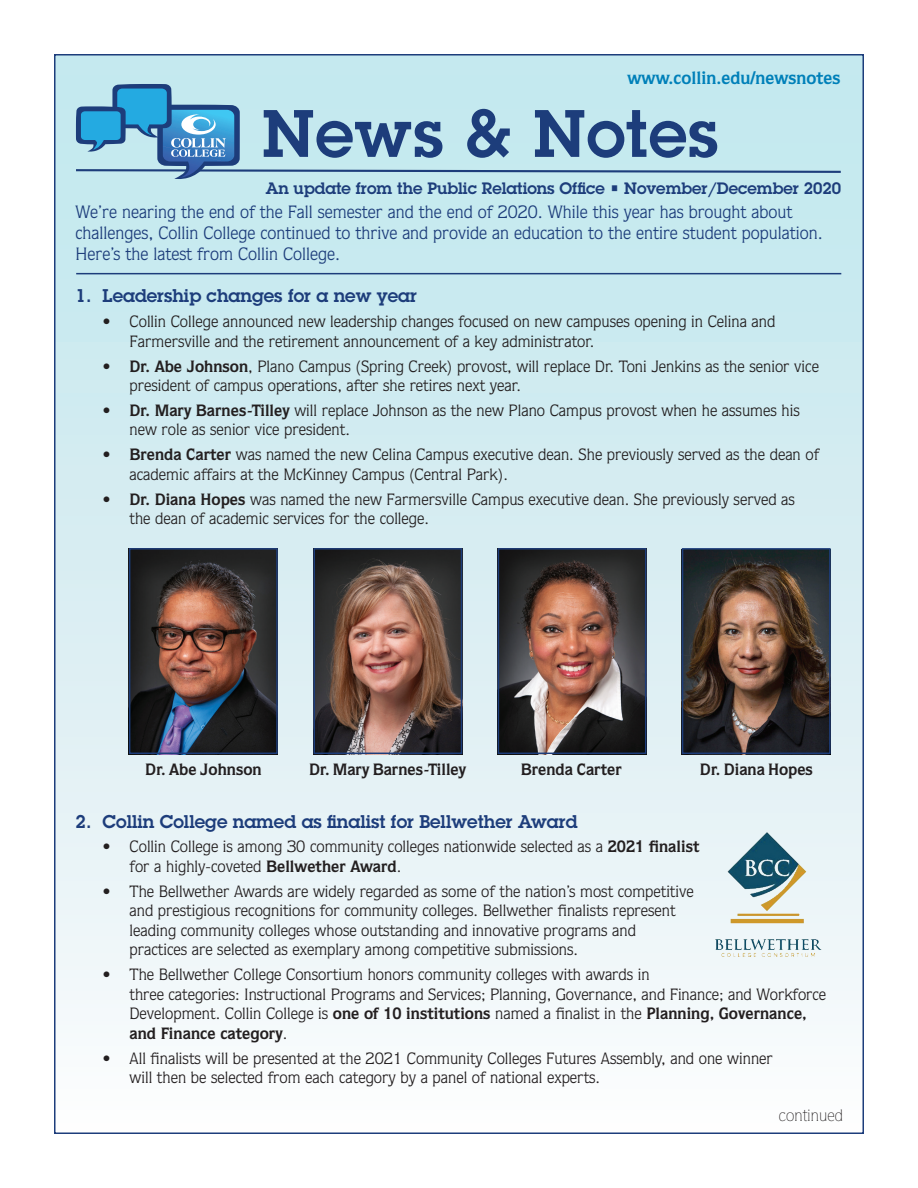
<style>
.page{position:relative;width:918px;height:1188px;background:#fff}
.page>*{position:absolute;margin:0;border:0;box-sizing:border-box;transform-origin:0 0}
.t1{font:18px/21px "Quorum";color:#1d3d7b}
.t2{font:600 18px "Lubalin Graph";color:#1d3d7b}
.t3{font:700 18px "Quorum";color:#0080b9}
.t4{font:16.5px/19.5px "Quorum";color:#231f20}
.t5{font:700 16.5px "Quorum";color:#231f20}
.t6{font:300 16.5px "Quorum";color:#231f20}
.t7{font:600 16.2px "Lubalin Graph";color:#1d3d7b}
.s1{font-weight:700}
</style>
<div class="page">
<div style="left:56px;top:55px;width:806px;height:1078px;background:linear-gradient(to bottom,#bde5ec,#f8f8fa)"></div>
<svg style="left:76px;top:84px;width:767px;height:95px;background:#9ac3d7"></svg>
<hr style="left:76px;top:273px;width:765px;height:1px;background:#1d3d7b">
<img style="left:131px;top:550px;width:145px;height:202px">
<div style="left:129px;top:548px;width:149px;height:206px;border:1px solid #1d3d7b"></div>
<img style="left:316px;top:550px;width:144px;height:202px">
<div style="left:314px;top:548px;width:148px;height:206px;border:1px solid #1d3d7b"></div>
<img style="left:500px;top:550px;width:144px;height:202px">
<div style="left:498px;top:548px;width:148px;height:206px;border:1px solid #1d3d7b"></div>
<img style="left:684px;top:550px;width:145px;height:202px">
<div style="left:682px;top:548px;width:149px;height:206px;border:1px solid #1d3d7b"></div>
<img style="left:715px;top:832px;width:107px;height:124px">
<p class="t3" style="left:628px;top:67px;width:214px">www.collin.edu/newsnotes</p>
<p class="t7" style="left:266px;top:177px;width:577px">An update from the Public Relations Office • November/December 2020</p>
<p class="t1" style="left:76px;top:201px;width:749px">We’re nearing the end of the Fall semester and the end of 2020. While this year has brought about challenges, Collin College continued to thrive and provide an education to the entire student population.<br>Here’s the latest from Collin College.</p>
<p class="t2" style="left:76px;top:284px;width:343px">1. Leadership changes for a new year</p>
<p class="t4" style="left:130px;top:312px;width:647px;text-indent:-27px">• Collin College announced new leadership changes focused on new campuses opening in Celina and<br>Farmersville and the retirement announcement of a key administrator.</p>
<p class="t4" style="left:130px;top:356px;width:691px;text-indent:-27px">• <span class="s1">Dr. Abe Johnson</span>, Plano Campus (Spring Creek) provost, will replace Dr. Toni Jenkins as the senior vice president of campus operations, after she retires next year.</p>
<p class="t4" style="left:130px;top:400px;width:672px;text-indent:-27px">• <span class="s1">Dr. Mary Barnes-Tilley</span> will replace Johnson as the new Plano Campus provost when he assumes his new role as senior vice president.</p>
<p class="t4" style="left:130px;top:445px;width:691px;text-indent:-27px">• <span class="s1">Brenda Carter</span> was named the new Celina Campus executive dean. She previously served as the dean of academic affairs at the McKinney Campus (Central Park).</p>
<p class="t4" style="left:130px;top:489px;width:667px;text-indent:-27px">• <span class="s1">Dr. Diana Hopes</span> was named the new Farmersville Campus executive dean. She previously served as the dean of academic services for the college.</p>
<p class="t5" style="left:145px;top:759px;width:118px">Dr. Abe Johnson</p>
<p class="t5" style="left:309px;top:759px;width:158px">Dr. Mary Barnes-Tilley</p>
<p class="t5" style="left:521px;top:759px;width:102px">Brenda Carter</p>
<p class="t5" style="left:700px;top:759px;width:114px">Dr. Diana Hopes</p>
<p class="t2" style="left:76px;top:809px;width:504px">2. Collin College named as finalist for Bellwether Award</p>
<p class="t4" style="left:130px;top:837px;width:571px;text-indent:-27px">• Collin College is among 30 community colleges nationwide selected as a <span class="s1">2021 finalist </span>for a highly-coveted <span class="s1">Bellwether Award</span>.</p>
<p class="t4" style="left:130px;top:881px;width:566px;text-indent:-27px">• The Bellwether Awards are widely regarded as some of the nation’s most competitive and prestigious recognitions for community colleges. Bellwether finalists represent leading community colleges whose outstanding and innovative programs and practices are selected as exemplary among competitive submissions.</p>
<p class="t4" style="left:130px;top:965px;width:698px;text-indent:-27px">• The Bellwether College Consortium honors community colleges with awards in<br>three categories: Instructional Programs and Services; Planning, Governance, and Finance; and Workforce Development. Collin College is <span class="s1">one of 10 institutions</span> named a finalist in the <span class="s1">Planning, Governance, and Finance category</span>.</p>
<p class="t4" style="left:130px;top:1048px;width:645px;text-indent:-27px">• All finalists will be presented at the 2021 Community Colleges Futures Assembly, and one winner will then be selected from each category by a panel of national experts.</p>
<p class="t6" style="left:779px;top:1105px;width:66px">continued</p>
</div>
